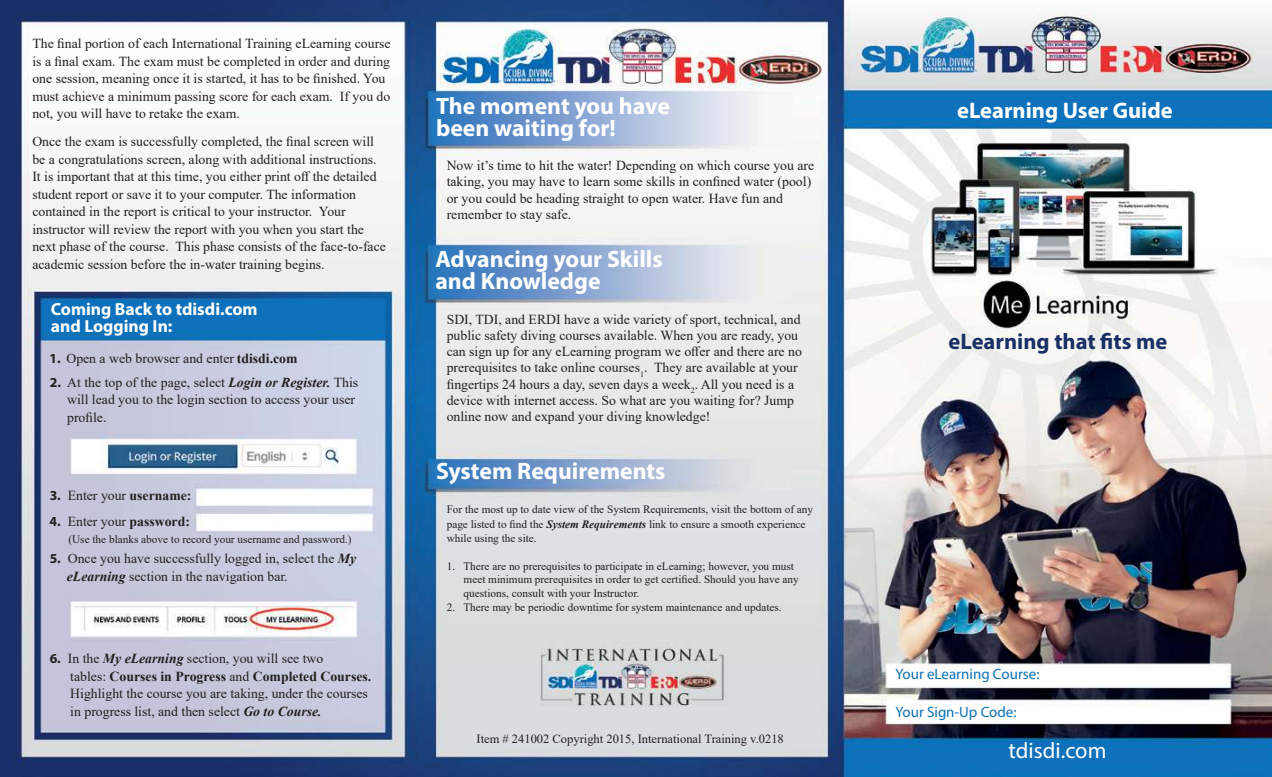
<style>
.page{position:relative;width:1272px;height:777px;background:#fff}
.page>*{position:absolute;margin:0;border:0;box-sizing:border-box;transform-origin:0 0}
.t1{font:700 23.75px/22.5px "Myriad Pro";color:#fff}
.t2{font:700 22.5px "Myriad Pro";color:#193067}
.t3{font:700 22.5px "Myriad Pro";color:#fff}
.t4{font:22.5px "Myriad Pro";color:#fff}
.t5{font:700 17.5px/17.5px "Myriad Pro";color:#fff}
.t6{font:15px "Myriad Pro";color:#0b71b6}
.t7{font:13.75px/17.5px "Times New Roman";color:#221f1f}
.t8{font:12.5px "Times New Roman";color:#221f1f}
.t9{font:11.25px/13.8px "Times New Roman";color:#221f1f}
.s1{font-family:"Myriad Pro";font-weight:700}
.s2{font-weight:700}
.s3{font-weight:700;font-style:italic}
</style>
<div class="page">
<img style="left:0;top:0;width:1271px;height:776px">
<p class="t7" style="left:32px;top:34px;width:360px">The final portion of each International Training eLearning course is a final exam. The exam must be completed in order and during one session, meaning once it is started, it has to be finished. You must achieve a minimum passing score for each exam. If you do not, you will have to retake the exam.</p>
<p class="t7" style="left:32px;top:132px;width:355px">Once the exam is successfully completed, the final screen will be a congratulations screen, along with additional instructions.<br>It is important that at this time, you either print off the detailed student report or save it to your computer. The information contained in the report is critical to your instructor. Your instructor will review the report with you when you start the next phase of the course. This phase consists of the face-to-face academic session before the in-water training begins.</p>
<p class="t5" style="left:51px;top:301px;width:208px">Coming Back to tdisdi.com and Logging In:</p>
<p class="t7" style="left:50px;top:350px;width:249px"><span class="s1">1.</span> Open a web browser and enter <span class="s2">tdisdi.com</span></p>
<p class="t7" style="left:67px;top:374px;width:292px;text-indent:-17px"><span class="s1">2.</span> At the top of the page, select <span class="s3">Login or Register.</span> This will lead you to the login section to access your user profile.</p>
<p class="t7" style="left:50px;top:487px;width:143px"><span class="s1">3.</span> Enter your <span class="s2">username:</span></p>
<p class="t7" style="left:50px;top:513px;width:142px"><span class="s1">4.</span> Enter your <span class="s2">password:</span></p>
<p class="t9" style="left:68px;top:532px;width:285px">(Use the blanks above to record your username and password.)</p>
<p class="t7" style="left:67px;top:551px;width:291px;text-indent:-17px"><span class="s1">5.</span> Once you have successfully logged in, select the <span class="s3">My eLearning</span> section in the navigation bar.</p>
<p class="t7" style="left:70px;top:650px;width:302px;text-indent:-21px"><span class="s1">6.</span> In the <span class="s3">My eLearning</span> section, you will see two<br>tables: <span class="s2">Courses in Progress</span> and <span class="s2">Completed Courses.<br></span>Highlight the course you are taking, under the courses in progress list, and then select <span class="s3">Go to Course.</span></p>
<h1 class="t1" style="left:436px;top:96px;width:235px">The moment you have been waiting for!</h1>
<p class="t7" style="left:446px;top:158px;width:369px;line-height:16.2px">Now it’s time to hit the water! Depending on which course you are taking, you may have to learn some skills in confined water (pool) or you could be heading straight to open water. Have fun and remember to stay safe.</p>
<h1 class="t1" style="left:435px;top:249px;width:229px">Advancing your Skills and Knowledge</h1>
<p class="t7" style="left:446px;top:312px;width:356px;line-height:16.2px">SDI, TDI, and ERDI have a wide variety of sport, technical, and public safety diving courses available. When you are ready, you can sign up for any eLearning program we offer and there are no prerequisites to take online courses<sub>1</sub>. They are available at your fingertips 24 hours a day, seven days a week<sub>2</sub>. All you need is a device with internet access. So what are you waiting for? Jump online now and expand your diving knowledge!</p>
<h1 class="t1" style="left:436px;top:461px;width:231px">System Requirements</h1>
<p class="t9" style="left:446px;top:503px;width:368px;line-height:15px">For the most up to date view of the System Requirements, visit the bottom of any page listed to find the <span class="s3">System Requirements</span> link to ensure a smooth experience</p>
<p class="t9" style="left:446px;top:532px;width:91px">while using the site.</p>
<p class="t9" style="left:463px;top:559px;width:336px;text-indent:-17px">1. There are no prerequisites to participate in eLearning; however, you must meet minimum prerequisites in order to get certified. Should you have any questions, consult with your Instructor.</p>
<p class="t9" style="left:446px;top:599px;width:336px">2. There may be periodic downtime for system maintenance and updates.</p>
<p class="t8" style="left:476px;top:729px;width:309px">Item # 241002 Copyright 2015, International Training v.0218</p>
<h2 class="t3" style="left:957px;top:101px;width:217px">eLearning User Guide</h2>
<h2 class="t2" style="left:948px;top:332px;width:220px">eLearning that fits me</h2>
<p class="t6" style="left:895px;top:668px;width:145px">Your eLearning Course:</p>
<p class="t6" style="left:895px;top:705px;width:122px">Your Sign-Up Code:</p>
<h2 class="t4" style="left:1008px;top:741px;width:99px">tdisdi.com</h2>
</div>
